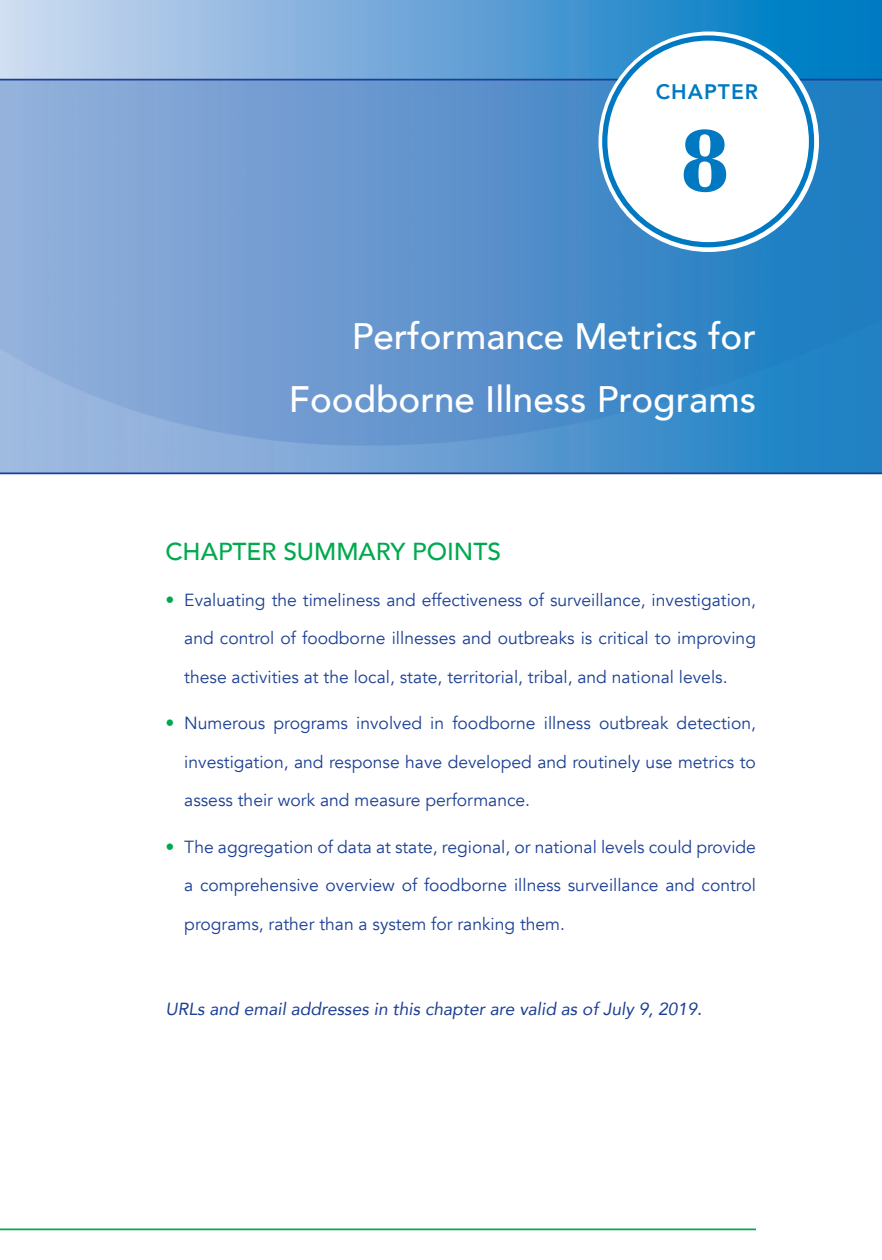
<style>
.page{position:relative;width:882px;height:1260px;background:#fff}
.page>*{position:absolute;margin:0;border:0;box-sizing:border-box;transform-origin:0 0}
.t1{font:700 91px "Baskerville";color:#0079c2}
.t2{font:500 36.75px/63px "Avenir";color:#fff;text-align:right}
.t3{font:500 24.5px "Avenir";color:#00a94e}
.t4{font:800 21px "Avenir";letter-spacing:.05em;color:#0079c2}
.t5{font:17.5px "Avenir";color:#1b3f94}
.t6{font:italic 17.5px "Avenir";color:#1b3f94}
.s1{font-size:17.85px;color:#00a94e}
</style>
<div class="page">
<svg style="left:0;top:80px;width:882px;height:392px;background:#6097ce"></svg>
<svg style="left:0;top:0;width:882px;height:79px;background:#6aa8d9"></svg>
<hr style="left:0;top:79px;width:882px;height:1px;background:#1b3f94">
<svg style="left:601px;top:34px;width:215px;height:215px"></svg>
<div style="left:605px;top:38px;width:207px;height:207px;background:#fff;border-radius:50%"></div>
<div style="left:602px;top:35px;width:212px;height:212px;border:5px solid #0079c2;border-radius:50%"></div>
<hr style="left:0;top:472px;width:882px;height:2px;background:#1b3f94">
<hr style="left:0;top:1228px;width:756px;height:2px;background:#00a94e">
<p class="t4" style="left:656px;top:75px;width:104px">CHAPTER</p>
<p class="t1" style="left:680px;top:98px;width:51px">8</p>
<p class="t2" style="left:289px;top:303px;width:469px">Performance Metrics for<br>Foodborne Illness Programs</p>
<p class="t3" style="left:165px;top:530px;width:337px">CHAPTER SUMMARY POINTS</p>
<p class="t5" style="left:165px;top:589px;width:592px"><span class="s1">•</span> Evaluating the timeliness and effectiveness of surveillance, investigation,</p>
<p class="t5" style="left:184px;top:628px;width:573px">and control of foodborne illnesses and outbreaks is critical to improving</p>
<p class="t5" style="left:184px;top:666px;width:545px">these activities at the local, state, territorial, tribal, and national levels.</p>
<p class="t5" style="left:165px;top:713px;width:592px"><span class="s1">•</span> Numerous programs involved in foodborne illness outbreak detection,</p>
<p class="t5" style="left:184px;top:751px;width:573px">investigation, and response have developed and routinely use metrics to</p>
<p class="t5" style="left:184px;top:790px;width:347px">assess their work and measure performance.</p>
<p class="t5" style="left:165px;top:836px;width:592px"><span class="s1">•</span> The aggregation of data at state, regional, or national levels could provide</p>
<p class="t5" style="left:184px;top:875px;width:573px">a comprehensive overview of foodborne illness surveillance and control</p>
<p class="t5" style="left:184px;top:913px;width:382px">programs, rather than a system for ranking them.</p>
<p class="t6" style="left:165px;top:998px;width:538px">URLs and email addresses in this chapter are valid as of July 9, 2019.</p>
</div>
